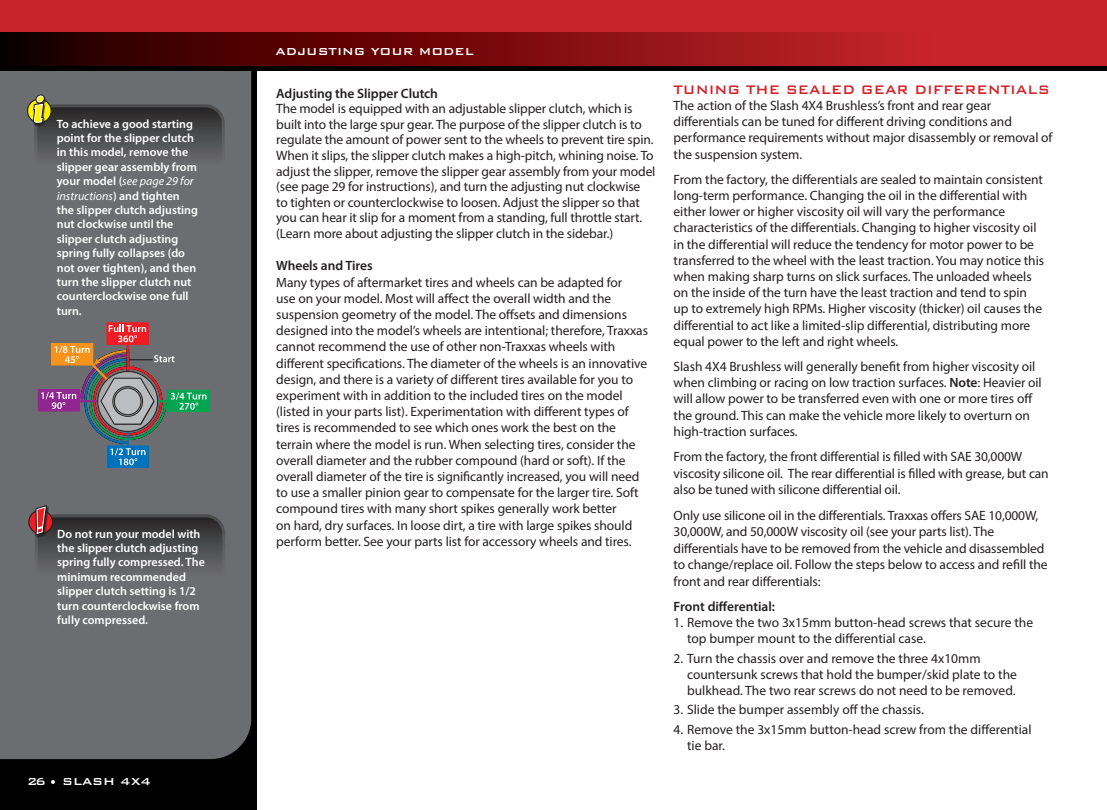
<style>
.page{position:relative;width:1107px;height:810px;background:#fff}
.page>*{position:absolute;margin:0;border:0;box-sizing:border-box;transform-origin:0 0}
.t1{font:500 16.5px "Bank Gothic BT";color:#d1232a;scale:.91 1}
.t2{font:13.5px/16.2px "Myriad Pro";letter-spacing:-.005em;color:#231f20}
.t3{font:600 13.5px "Myriad Pro";letter-spacing:-.005em;color:#231f20}
.t4{font:500 13.5px "Bank Gothic BT";color:#fff}
.t5{font:600 12px/14.4px "Myriad Pro";color:#fff}
.s1{font-weight:400;font-style:italic}
.s2{font-weight:600}
</style>
<div class="page">
<div style="left:0;top:13px;width:256px;height:797px;background:#000"></div>
<div style="left:0;top:71px;width:251px;height:688px;background:#6c6d70"></div>
<div style="left:0;top:0;width:1107px;height:70px;background:#000"></div>
<div style="left:0;top:0;width:1107px;height:51px;background:#c8242b"></div>
<svg style="left:0;top:32px;width:1107px;height:34px;background:#7f0f12"></svg>
<svg style="left:28px;top:99px;width:23px;height:24px"></svg>
<div style="left:27px;top:99px;width:25px;height:24px;border:1px solid #231f20;border-radius:50%"></div>
<div style="left:35px;top:94px;width:10px;height:10px;border:3px solid #231f20;border-radius:50%"></div>
<svg style="left:31px;top:96px;width:192px;height:91px;background:#595958"></svg>
<svg style="left:29px;top:510px;width:23px;height:24px"></svg>
<div style="left:28px;top:510px;width:25px;height:24px;border:1px solid #231f20;border-radius:50%"></div>
<svg style="left:33px;top:503px;width:191px;height:94px;background:#595759"></svg>
<div style="left:107px;top:323px;width:41px;height:21px;border:1px solid #ee1d23"></div>
<div style="left:38px;top:390px;width:41px;height:21px;background:#90268f"></div>
<div style="left:107px;top:446px;width:42px;height:21px;border:1px solid #0072bc"></div>
<div style="left:168px;top:390px;width:41px;height:22px;border:1px solid #00a54f"></div>
<svg style="left:41px;top:325px;width:166px;height:140px;background:#777172"></svg>
<svg style="left:113px;top:387px;width:30px;height:29px"></svg>
<div style="left:112px;top:386px;width:31px;height:31px;border:1px solid #231f20;border-radius:50%"></div>
<div style="left:114px;top:388px;width:27px;height:27px;background:#bcbdc0;border-radius:50%"></div>
<div style="left:114px;top:388px;width:27px;height:27px;border:1px solid #231f20;border-radius:50%"></div>
<p class="t5" style="left:57px;top:116px;width:143px">To achieve a good starting point for the slipper clutch in this model, remove the slipper gear assembly from your model (<span class="s1">see page 29 for instructions</span>) and tighten the slipper clutch adjusting nut clockwise until the slipper clutch adjusting spring fully collapses (do not over tighten), and then turn the slipper clutch nut counterclockwise one full turn.</p>
<p class="t5" style="left:57px;top:526px;width:149px">Do not run your model with the slipper clutch adjusting spring fully compressed. The minimum recommended slipper clutch setting is 1/2 turn counterclockwise from fully compressed.</p>
<p class="t4" style="left:27px;top:774px;width:125px">26 • SLASH 4X4</p>
<p class="t4" style="left:275px;top:45px;width:200px">ADJUSTING YOUR MODEL</p>
<p class="t3" style="left:276px;top:84px;width:163px">Adjusting the Slipper Clutch</p>
<p class="t2" style="left:276px;top:101px;width:381px;line-height:15.6px">The model is equipped with an adjustable slipper clutch, which is built into the large spur gear. The purpose of the slipper clutch is to regulate the amount of power sent to the wheels to prevent tire spin.<br>When it slips, the slipper clutch makes a high-pitch, whining noise. To adjust the slipper, remove the slipper gear assembly from your model (see page 29 for instructions), and turn the adjusting nut clockwise<br>to tighten or counterclockwise to loosen. Adjust the slipper so that you can hear it slip for a moment from a standing, full throttle start. (Learn more about adjusting the slipper clutch in the sidebar.)</p>
<p class="t3" style="left:276px;top:257px;width:98px">Wheels and Tires</p>
<p class="t2" style="left:276px;top:274px;width:373px">Many types of aftermarket tires and wheels can be adapted for<br>use on your model. Most will affect the overall width and the suspension geometry of the model. The offsets and dimensions designed into the model’s wheels are intentional; therefore, Traxxas cannot recommend the use of other non-Traxxas wheels with different specifications. The diameter of the wheels is an innovative design, and there is a variety of different tires available for you to experiment with in addition to the included tires on the model (listed in your parts list). Experimentation with different types of tires is recommended to see which ones work the best on the terrain where the model is run. When selecting tires, consider the overall diameter and the rubber compound (hard or soft). If the overall diameter of the tire is significantly increased, you will need to use a smaller pinion gear to compensate for the larger tire. Soft compound tires with many short spikes generally work better<br>on hard, dry surfaces. In loose dirt, a tire with large spikes should perform better. See your parts list for accessory wheels and tires.</p>
<p class="t1" style="left:674px;top:81px;width:415px">TUNING THE SEALED GEAR DIFFERENTIALS</p>
<p class="t2" style="left:674px;top:97px;width:380px">The action of the Slash 4X4 Brushless’s front and rear gear differentials can be tuned for different driving conditions and performance requirements without major disassembly or removal of the suspension system.</p>
<p class="t2" style="left:674px;top:171px;width:372px">From the factory, the differentials are sealed to maintain consistent long-term performance. Changing the oil in the differential with either lower or higher viscosity oil will vary the performance characteristics of the differentials. Changing to higher viscosity oil in the differential will reduce the tendency for motor power to be transferred to the wheel with the least traction. You may notice this when making sharp turns on slick surfaces. The unloaded wheels on the inside of the turn have the least traction and tend to spin up to extremely high RPMs. Higher viscosity (thicker) oil causes the differential to act like a limited-slip differential, distributing more equal power to the left and right wheels.</p>
<p class="t2" style="left:674px;top:358px;width:370px">Slash 4X4 Brushless will generally benefit from higher viscosity oil when climbing or racing on low traction surfaces. <span class="s2">Note</span>: Heavier oil will allow power to be transferred even with one or more tires off the ground. This can make the vehicle more likely to overturn on high-traction surfaces.</p>
<p class="t2" style="left:674px;top:448px;width:377px">From the factory, the front differential is filled with SAE 30,000W viscosity silicone oil. The rear differential is filled with grease, but can also be tuned with silicone differential oil.</p>
<p class="t2" style="left:674px;top:507px;width:376px">Only use silicone oil in the differentials. Traxxas offers SAE 10,000W, 30,000W, and 50,000W viscosity oil (see your parts list). The differentials have to be removed from the vehicle and disassembled to change/replace oil. Follow the steps below to access and refill the front and rear differentials:</p>
<p class="t3" style="left:674px;top:598px;width:103px">Front differential:</p>
<p class="t2" style="left:687px;top:614px;width:348px;text-indent:-14px">1. Remove the two 3x15mm button-head screws that secure the top bumper mount to the differential case.</p>
<p class="t2" style="left:687px;top:650px;width:331px;text-indent:-14px">2. Turn the chassis over and remove the three 4x10mm countersunk screws that hold the bumper/skid plate to the bulkhead. The two rear screws do not need to be removed.</p>
<p class="t2" style="left:674px;top:702px;width:252px">3. Slide the bumper assembly off the chassis.</p>
<p class="t2" style="left:687px;top:721px;width:346px;text-indent:-14px">4. Remove the 3x15mm button-head screw from the differential tie bar.</p>
</div>
